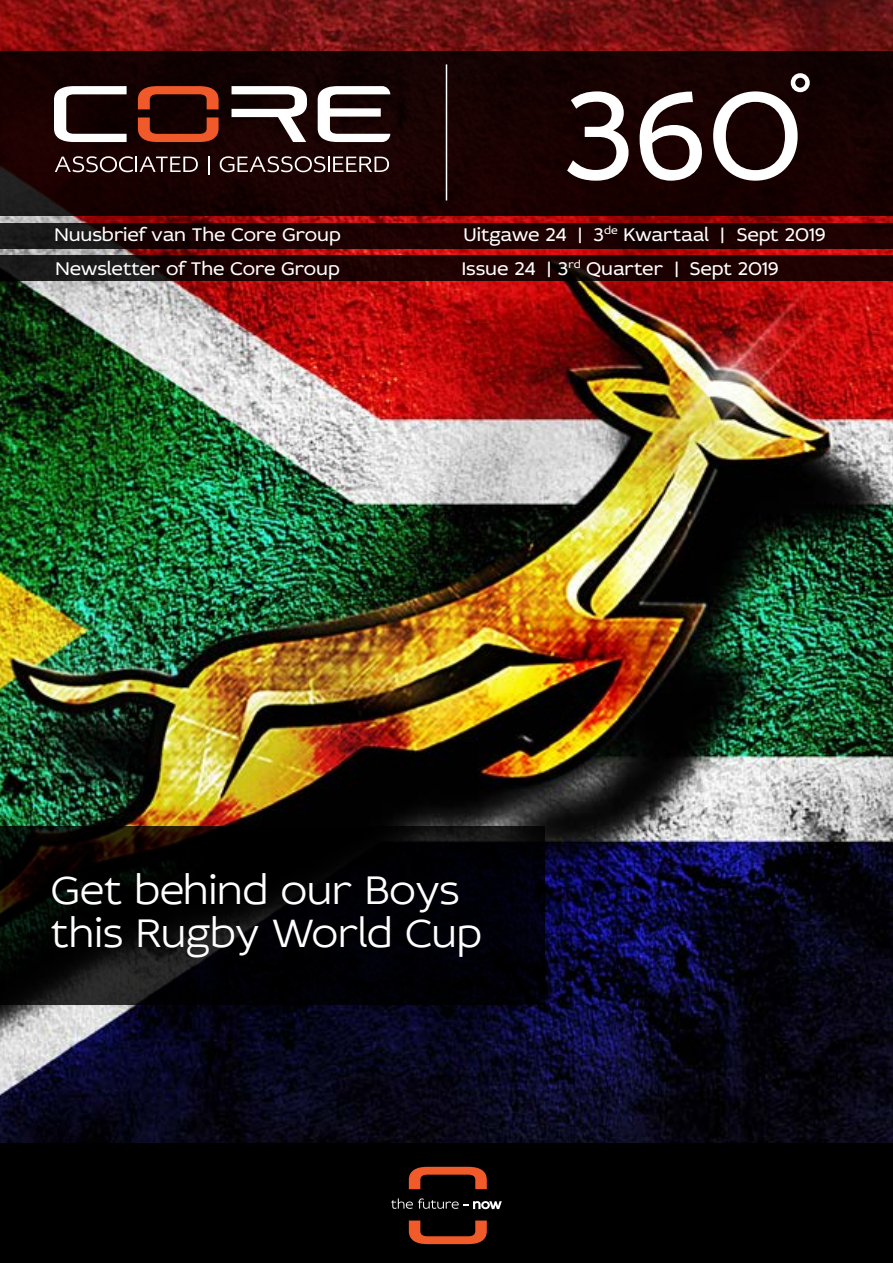
<style>
.page{position:relative;width:893px;height:1263px;background:#fff}
.page>*{position:absolute;margin:0;border:0;box-sizing:border-box;transform-origin:0 0}
.t1{font:132px "Idealist Sans";color:#fff}
.t2{font:300 42px/43.5px "Idealist Sans";color:#fff}
.t3{font:19.5px "Idealist Sans";letter-spacing:-.01em;color:#fff}
</style>
<div class="page">
<img style="left:0;top:0;width:893px;height:1144px">
<svg style="left:0;top:826px;width:544px;height:178px;background:#050507"></svg>
<div style="left:0;top:51px;width:893px;height:165px;background:#180101"></div>
<svg style="left:0;top:223px;width:893px;height:26px;background:#1a0404"></svg>
<svg style="left:0;top:255px;width:893px;height:26px;background:#1c0505"></svg>
<div style="left:0;top:1144px;width:893px;height:119px;background:#000"></div>
<svg style="left:391px;top:1198px;width:111px;height:11px"></svg>
<svg style="left:409px;top:1167px;width:78px;height:22px"></svg>
<svg style="left:409px;top:1220px;width:78px;height:24px"></svg>
<hr style="left:446px;top:64px;width:1px;height:136px;background:#fff">
<div style="left:791px;top:73px;width:19px;height:19px;border:4px solid #fff;border-radius:50%"></div>
<svg style="left:55px;top:156px;width:143px;height:16px"></svg>
<svg style="left:208px;top:156px;width:2px;height:19px"></svg>
<svg style="left:220px;top:156px;width:169px;height:16px"></svg>
<svg style="left:54px;top:86px;width:73px;height:56px"></svg>
<svg style="left:138px;top:86px;width:81px;height:23px"></svg>
<svg style="left:138px;top:117px;width:81px;height:25px"></svg>
<svg style="left:232px;top:86px;width:75px;height:56px"></svg>
<svg style="left:318px;top:86px;width:72px;height:56px"></svg>
<h1 class="t1" style="left:563px;top:46px;width:241px">360</h1>
<p class="t3" style="left:54px;top:221px;width:288px">Nuusbrief van The Core Group</p>
<p class="t3" style="left:464px;top:221px;width:364px">Uitgawe 24 | 3<sup>de</sup> Kwartaal | Sept 2019</p>
<p class="t3" style="left:56px;top:255px;width:286px">Newsletter of The Core Group</p>
<p class="t3" style="left:462px;top:255px;width:318px">Issue 24 | 3<sup>rd</sup> Quarter | Sept 2019</p>
<h2 class="t2" style="left:51px;top:866px;width:433px">Get behind our Boys this Rugby World Cup</h2>
</div>
